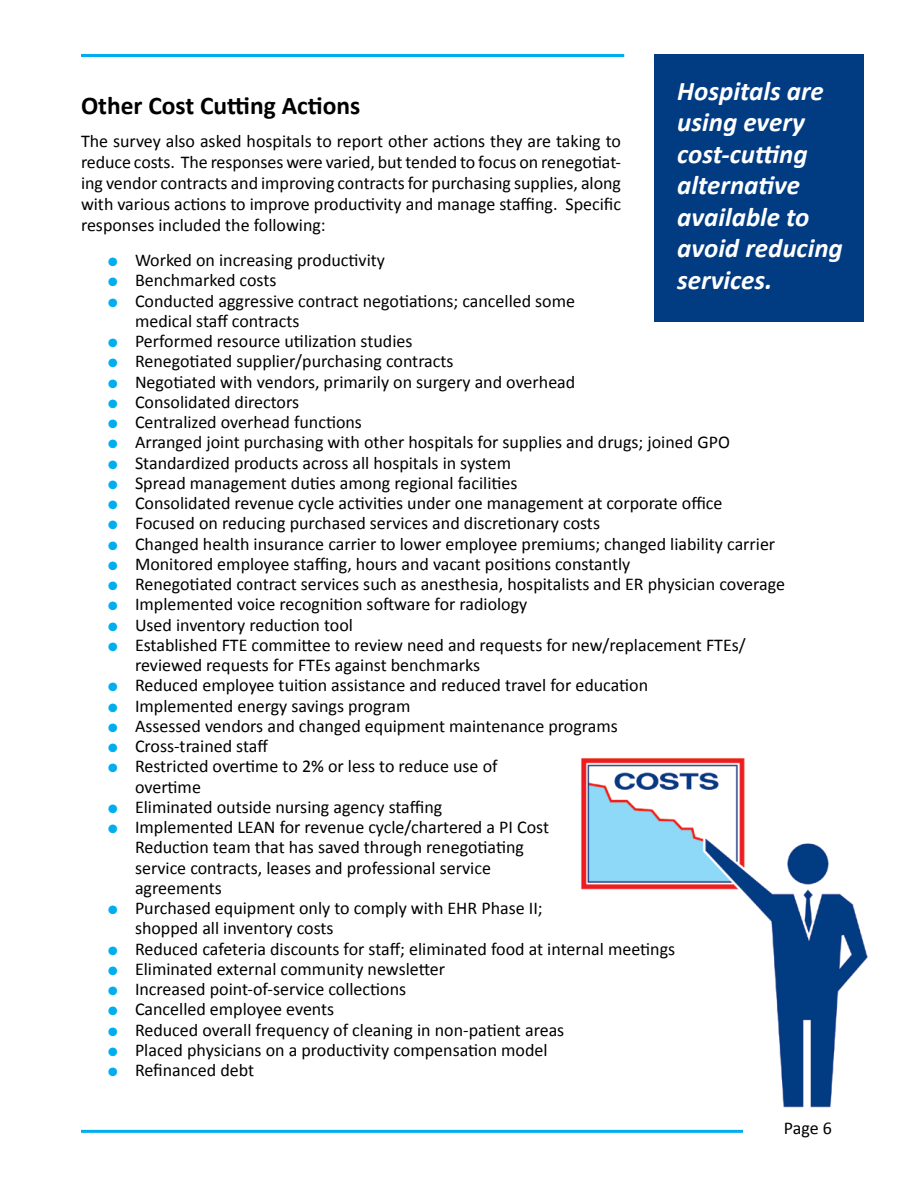
<style>
.page{position:relative;width:918px;height:1188px;background:#fff}
.page>*{position:absolute;margin:0;border:0;box-sizing:border-box;transform-origin:0 0}
.t1{font:italic 700 27px/31.5px "Calibri";color:#fff}
.t2{font:700 25.5px "Calibri";color:#000}
.t3{font:18px/20.2px "Calibri";color:#000}
.s1{color:#00aeef}
</style>
<div class="page">
<img style="left:581px;top:757px;width:287px;height:351px">
<div style="left:655px;top:54px;width:209px;height:268px;background:#013b82"></div>
<hr style="left:81px;top:54px;width:543px;height:3px;background:#00aeef">
<hr style="left:81px;top:1130px;width:662px;height:3px;background:#00aeef">
<h1 class="t1" style="left:677px;top:75px;width:167px">Hospitals are using every cost-cutting alternative available to avoid reducing services.</h1>
<h2 class="t2" style="left:81px;top:89px;width:281px">Other Cost Cutting Actions</h2>
<p class="t3" style="left:81px;top:131px;width:542px;line-height:21px;text-align:justify">The survey also asked hospitals to report other actions they are taking to reduce costs. The responses were varied, but tended to focus on renegotiat&shy;ing vendor contracts and improving contracts for purchasing supplies, along with various actions to improve productivity and manage staffing. Specific responses included the following:</p>
<p class="t3" style="left:108px;top:250px;width:279px"><span class="s1">●</span> Worked on increasing productivity</p>
<p class="t3" style="left:108px;top:270px;width:170px"><span class="s1">●</span> Benchmarked costs</p>
<p class="t3" style="left:135px;top:291px;width:442px;text-indent:-27px"><span class="s1">●</span> Conducted aggressive contract negotiations; cancelled some medical staff contracts</p>
<p class="t3" style="left:108px;top:331px;width:306px"><span class="s1">●</span> Performed resource utilization studies</p>
<p class="t3" style="left:108px;top:351px;width:347px"><span class="s1">●</span> Renegotiated supplier/purchasing contracts</p>
<p class="t3" style="left:108px;top:372px;width:469px"><span class="s1">●</span> Negotiated with vendors, primarily on surgery and overhead</p>
<p class="t3" style="left:108px;top:392px;width:193px"><span class="s1">●</span> Consolidated directors</p>
<p class="t3" style="left:108px;top:412px;width:256px"><span class="s1">●</span> Centralized overhead functions</p>
<p class="t3" style="left:108px;top:432px;width:623px"><span class="s1">●</span> Arranged joint purchasing with other hospitals for supplies and drugs; joined GPO</p>
<p class="t3" style="left:108px;top:453px;width:405px"><span class="s1">●</span> Standardized products across all hospitals in system</p>
<p class="t3" style="left:108px;top:473px;width:411px"><span class="s1">●</span> Spread management duties among regional facilities</p>
<p class="t3" style="left:108px;top:493px;width:616px"><span class="s1">●</span> Consolidated revenue cycle activities under one management at corporate office</p>
<p class="t3" style="left:108px;top:513px;width:494px"><span class="s1">●</span> Focused on reducing purchased services and discretionary costs</p>
<p class="t3" style="left:108px;top:534px;width:669px"><span class="s1">●</span> Changed health insurance carrier to lower employee premiums; changed liability carrier</p>
<p class="t3" style="left:108px;top:554px;width:524px"><span class="s1">●</span> Monitored employee staffing, hours and vacant positions constantly</p>
<p class="t3" style="left:108px;top:574px;width:679px"><span class="s1">●</span> Renegotiated contract services such as anesthesia, hospitalists and ER physician coverage</p>
<p class="t3" style="left:108px;top:594px;width:421px"><span class="s1">●</span> Implemented voice recognition software for radiology</p>
<p class="t3" style="left:108px;top:615px;width:246px"><span class="s1">●</span> Used inventory reduction tool</p>
<p class="t3" style="left:135px;top:635px;width:612px;text-indent:-27px"><span class="s1">●</span> Established FTE committee to review need and requests for new/replacement FTEs/ reviewed requests for FTEs against benchmarks</p>
<p class="t3" style="left:108px;top:675px;width:542px"><span class="s1">●</span> Reduced employee tuition assistance and reduced travel for education</p>
<p class="t3" style="left:108px;top:696px;width:304px"><span class="s1">●</span> Implemented energy savings program</p>
<p class="t3" style="left:108px;top:716px;width:511px"><span class="s1">●</span> Assessed vendors and changed equipment maintenance programs</p>
<p class="t3" style="left:108px;top:736px;width:162px"><span class="s1">●</span> Cross-trained staff</p>
<p class="t3" style="left:135px;top:756px;width:364px;text-indent:-27px"><span class="s1">●</span> Restricted overtime to 2% or less to reduce use of overtime</p>
<p class="t3" style="left:108px;top:797px;width:336px"><span class="s1">●</span> Eliminated outside nursing agency staffing</p>
<p class="t3" style="left:135px;top:817px;width:416px;text-indent:-27px"><span class="s1">●</span> Implemented LEAN for revenue cycle/chartered a PI Cost Reduction team that has saved through renegotiating service contracts, leases and professional service agreements</p>
<p class="t3" style="left:135px;top:898px;width:409px;text-indent:-27px"><span class="s1">●</span> Purchased equipment only to comply with EHR Phase II; shopped all inventory costs</p>
<p class="t3" style="left:108px;top:939px;width:569px"><span class="s1">●</span> Reduced cafeteria discounts for staff; eliminated food at internal meetings</p>
<p class="t3" style="left:108px;top:959px;width:339px"><span class="s1">●</span> Eliminated external community newsletter</p>
<p class="t3" style="left:108px;top:979px;width:300px"><span class="s1">●</span> Increased point-of-service collections</p>
<p class="t3" style="left:108px;top:999px;width:228px"><span class="s1">●</span> Cancelled employee events</p>
<p class="t3" style="left:108px;top:1020px;width:458px"><span class="s1">●</span> Reduced overall frequency of cleaning in non-patient areas</p>
<p class="t3" style="left:108px;top:1040px;width:441px"><span class="s1">●</span> Placed physicians on a productivity compensation model</p>
<p class="t3" style="left:108px;top:1060px;width:148px"><span class="s1">●</span> Refinanced debt</p>
<p class="t3" style="left:784px;top:1118px;width:50px">Page 6</p>
</div>
